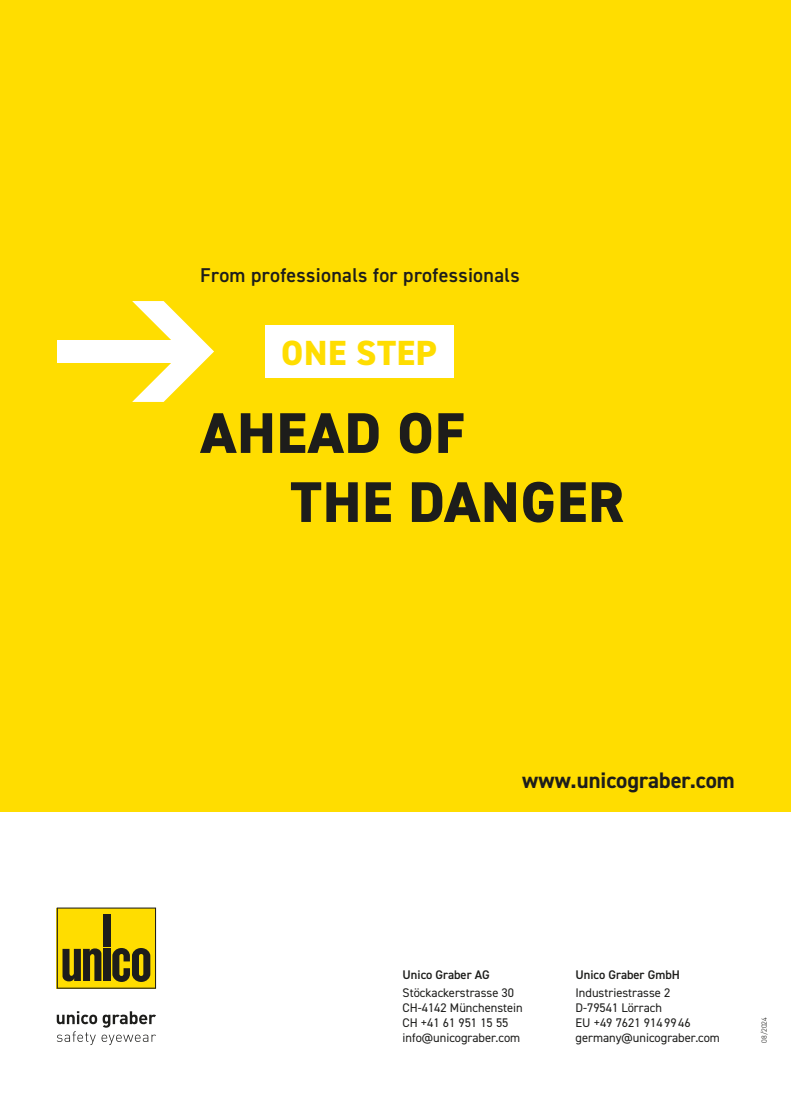
<style>
.page{position:relative;width:791px;height:1099px;background:#fff}
.page>*{position:absolute;margin:0;border:0;box-sizing:border-box;transform-origin:0 0}
.t1{font:800 57.5px/69px "DIN2014";letter-spacing:.02em;color:#1d1d1b}
.t2{font:800 35px "DIN2014";letter-spacing:.02em;color:#fd0}
.t3{font:700 22.5px "DIN2014";color:#1d1d1b}
.t4{font:600 20px "DIN2014";letter-spacing:.015em;color:#1d1d1b}
.t5{font:12.5px/15px "DIN2014";color:#1d1d1b}
.t6{font:600 12.5px "DIN2014";color:#1d1d1b}
.t7{font:300 7.5px "DIN2014";color:#1d1d1b}
</style>
<div class="page">
<div style="left:0;top:0;width:790px;height:811px;background:#fd0"></div>
<svg style="left:57px;top:1011px;width:99px;height:34px"></svg>
<svg style="left:57px;top:907px;width:99px;height:81px;background:#b59e0a"></svg>
<div style="left:56px;top:340px;width:135px;height:22px;background:#fff"></div>
<svg style="left:132px;top:301px;width:82px;height:101px"></svg>
<div style="left:265px;top:325px;width:188px;height:53px;background:#fff"></div>
<h3 class="t4" style="left:200px;top:262px;width:321px">From professionals for professionals</h3>
<h2 class="t2" style="left:281px;top:329px;width:157px">ONE STEP</h2>
<h1 class="t1" style="left:290px;top:398px;width:335px;text-indent:-90px">AHEAD OF<br>THE DANGER</h1>
<h3 class="t3" style="left:522px;top:764px;width:214px">www.unicograber.com</h3>
<p class="t6" style="left:402px;top:966px;width:89px">Unico Graber AG</p>
<p class="t5" style="left:402px;top:985px;width:122px">Stöckackerstrasse 30<br>CH-4142 Münchenstein<br>CH +41 61 951 15 55 info@unicograber.com</p>
<p class="t6" style="left:575px;top:966px;width:106px">Unico Graber GmbH</p>
<p class="t5" style="left:575px;top:985px;width:146px">Industriestrasse 2<br>D-79541 Lörrach<br>EU +49 7621 9149946 germany@unicograber.com</p>
<p class="t7" style="left:759px;top:1042px;width:27px;rotate:-90deg">08/2024</p>
</div>
